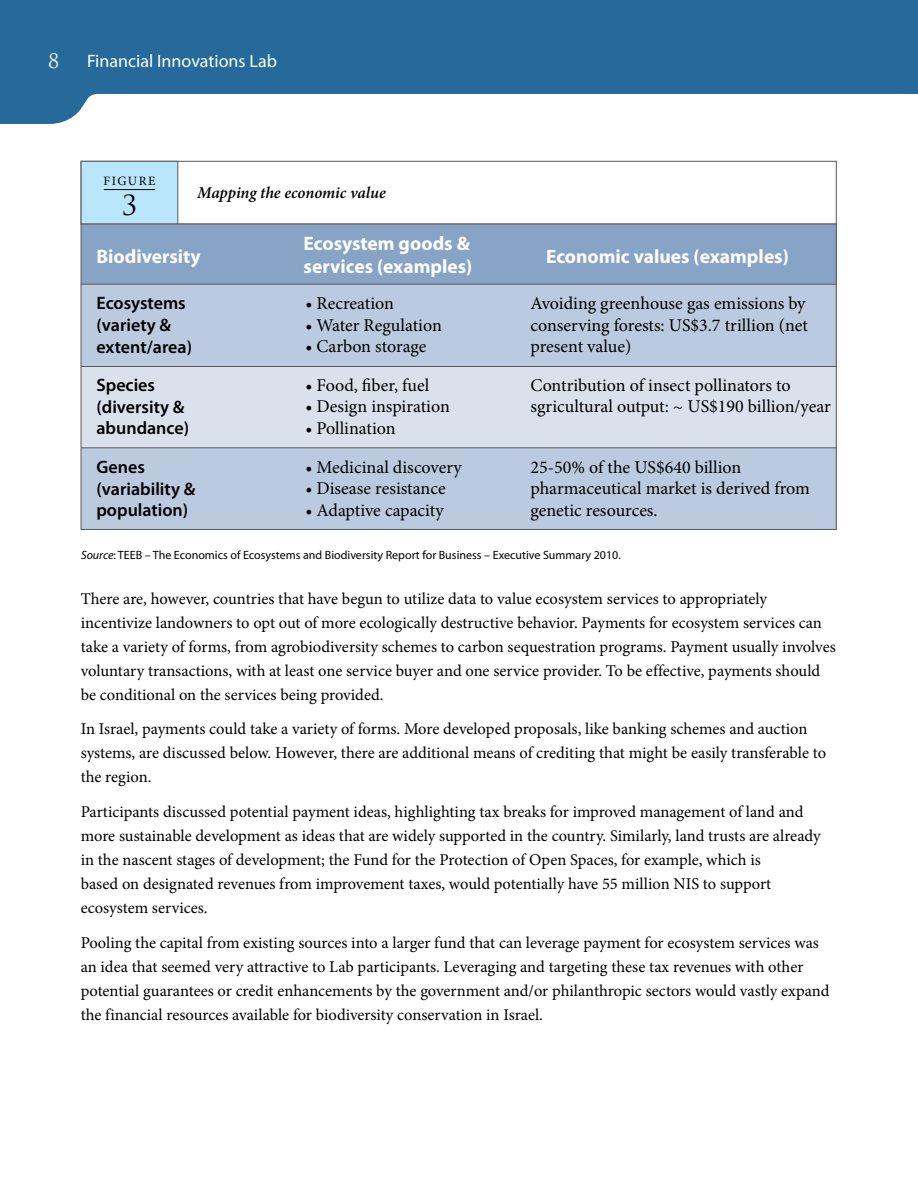
<style>
.page{position:relative;width:918px;height:1188px;background:#fff}
.page>*{position:absolute;margin:0;border:0;box-sizing:border-box;transform-origin:0 0}
.t1{font:27px "Trajan Pro";color:#000}
.t2{font:700 19.5px/23.4px "Myriad Pro";color:#fff}
.t3{font:19.5px "Trajan Pro";color:#fff}
.t4{font:18px/21.6px "Minion Pro";color:#000}
.t5{font:600 18px/21.6px "Myriad Pro";color:#000}
.t6{font:18px "Myriad Pro";color:#fff}
.t7{font:16.5px/24px "Minion Pro";letter-spacing:-.005em;color:#000}
.t8{font:italic 600 16.5px "Minion Pro";letter-spacing:-.005em;color:#000}
.t9{font:12.75px "Minion Pro";color:#000}
.t10{font:12px "Myriad Pro";color:#000}
.s1{font-style:italic}
</style>
<div class="page">
<svg style="left:0;top:0;width:887px;height:124px;fill:#256a9a"></svg>
<div style="left:887px;top:0;width:31px;height:94px;background:#256a9a"></div>
<div style="left:81px;top:161px;width:756px;height:63px;background:#fff;border:1px solid #58595b"></div>
<div style="left:81px;top:161px;width:97px;height:63px;background:#b9e6fa;border:1px solid #58595b"></div>
<hr style="left:104px;top:189px;width:51px;height:1px;background:#000">
<div style="left:81px;top:447px;width:756px;height:83px;background:#bbcadf"></div>
<div style="left:81px;top:365px;width:756px;height:83px;background:#dae1ed"></div>
<div style="left:81px;top:224px;width:756px;height:62px;background:#87a4c6"></div>
<div style="left:81px;top:284px;width:756px;height:82px;background:#bbcadf"></div>
<hr style="left:81px;top:284px;width:755px;height:1px;background:#58595b">
<hr style="left:81px;top:366px;width:755px;height:1px;background:#58595b">
<hr style="left:81px;top:447px;width:755px;height:1px;background:#58595b">
<p class="t3" style="left:48px;top:49px;width:13px">8</p>
<p class="t6" style="left:87px;top:50px;width:191px">Financial Innovations Lab</p>
<p class="t9" style="left:104px;top:172px;width:18px">Figure</p>
<h1 class="t1" style="left:122px;top:188px;width:17px">3</h1>
<p class="t8" style="left:197px;top:182px;width:190px">Mapping the economic value</p>
<p class="t2" style="left:96px;top:244px;width:106px">Biodiversity</p>
<p class="t5" style="left:96px;top:292px;width:97px">Ecosystems (variety &amp; extent/area)</p>
<p class="t5" style="left:96px;top:374px;width:94px">Species (diversity &amp; abundance)</p>
<p class="t5" style="left:96px;top:456px;width:100px">Genes (variability &amp; population)</p>
<p class="t2" style="left:304px;top:231px;width:170px">Ecosystem goods &amp; services (examples)</p>
<p class="t4" style="left:305px;top:293px;width:90px">• Recreation</p>
<p class="t4" style="left:305px;top:314px;width:138px">• Water Regulation</p>
<p class="t4" style="left:305px;top:336px;width:123px">• Carbon storage</p>
<p class="t4" style="left:305px;top:374px;width:125px">• Food, fiber, fuel</p>
<p class="t4" style="left:305px;top:396px;width:146px">• Design inspiration</p>
<p class="t4" style="left:305px;top:417px;width:92px">• Pollination</p>
<p class="t4" style="left:305px;top:456px;width:158px">• Medicinal discovery</p>
<p class="t4" style="left:305px;top:478px;width:142px">• Disease resistance</p>
<p class="t4" style="left:305px;top:500px;width:140px">• Adaptive capacity</p>
<p class="t2" style="left:546px;top:244px;width:244px">Economic values (examples)</p>
<p class="t4" style="left:530px;top:293px;width:279px">Avoiding greenhouse gas emissions by conserving forests: US$3.7 trillion (net present value)</p>
<p class="t4" style="left:530px;top:374px;width:302px">Contribution of insect pollinators to sgricultural output: ~ US$190 billion/year</p>
<p class="t4" style="left:530px;top:456px;width:281px">25-50% of the US$640 billion pharmaceutical market is derived from genetic resources.</p>
<p class="t10" style="left:81px;top:547px;width:541px"><span class="s1">Source</span>: TEEB – The Economics of Ecosystems and Biodiversity Report for Business – Executive Summary 2010.</p>
<p class="t7" style="left:81px;top:586px;width:757px">There are, however, countries that have begun to utilize data to value ecosystem services to appropriately incentivize landowners to opt out of more ecologically destructive behavior. Payments for ecosystem services can take a variety of forms, from agrobiodiversity schemes to carbon sequestration programs. Payment usually involves voluntary transactions, with at least one service buyer and one service provider. To be effective, payments should be conditional on the services being provided.</p>
<p class="t7" style="left:81px;top:717px;width:747px">In Israel, payments could take a variety of forms. More developed proposals, like banking schemes and auction systems, are discussed below. However, there are additional means of crediting that might be easily transferable to the region.</p>
<p class="t7" style="left:81px;top:800px;width:742px">Participants discussed potential payment ideas, highlighting tax breaks for improved management of land and more sustainable development as ideas that are widely supported in the country. Similarly, land trusts are already in the nascent stages of development; the Fund for the Protection of Open Spaces, for example, which is<br>based on designated revenues from improvement taxes, would potentially have 55 million NIS to support ecosystem services.</p>
<p class="t7" style="left:81px;top:931px;width:750px">Pooling the capital from existing sources into a larger fund that can leverage payment for ecosystem services was an idea that seemed very attractive to Lab participants. Leveraging and targeting these tax revenues with other potential guarantees or credit enhancements by the government and/or philanthropic sectors would vastly expand the financial resources available for biodiversity conservation in Israel.</p>
</div>
